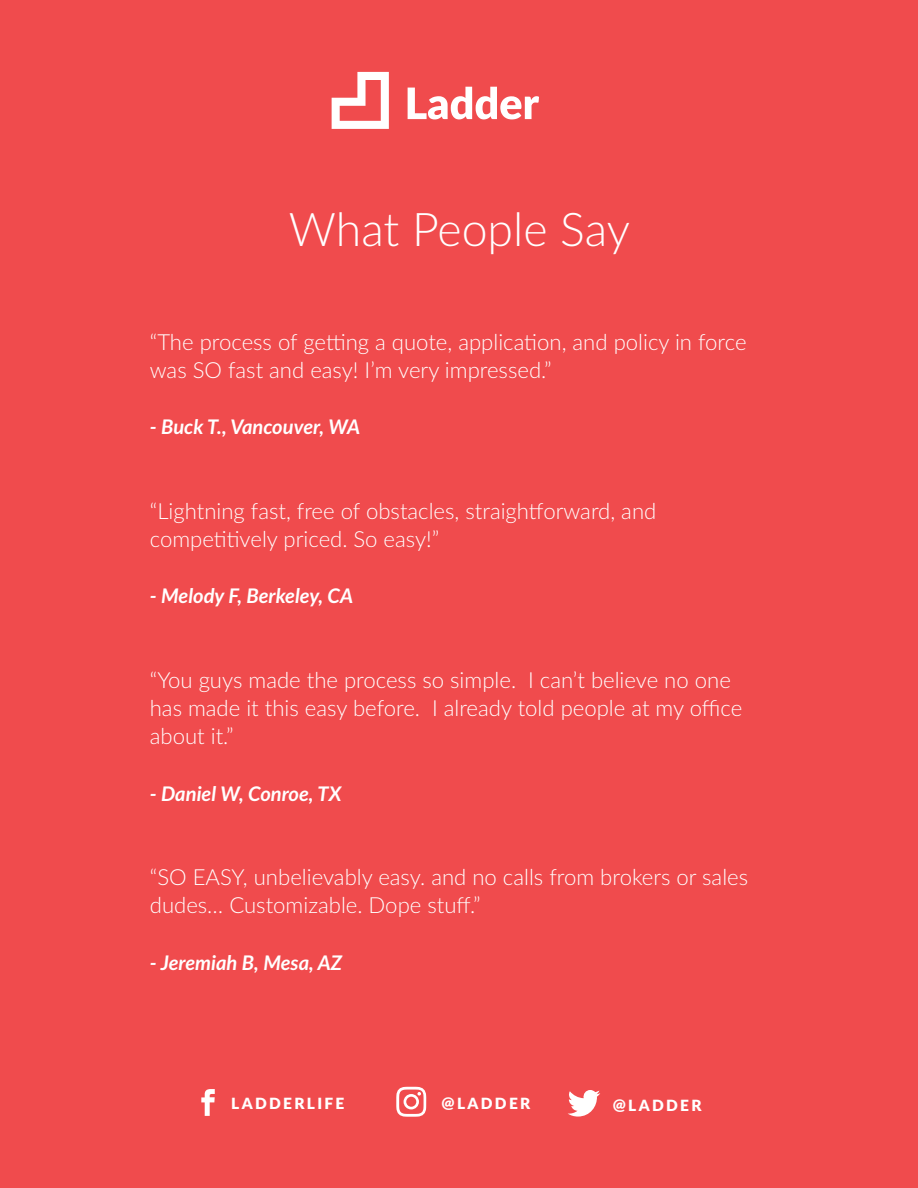
<style>
.page{position:relative;width:918px;height:1188px;background:#f04b4d}
.page>*{position:absolute;margin:0;border:0;box-sizing:border-box;transform-origin:0 0}
.t1{font:300 46.35px "Lato";letter-spacing:-.005em;color:#fff}
.t2{font:300 22.2px/28.2px "Lato";color:#fff}
.t3{font:italic 700 20.1px "Lato";color:#fff}
.t4{font:900 15.45px "Lato";letter-spacing:.15em;color:#fff}
</style>
<div class="page">
<svg style="left:408px;top:87px;width:131px;height:32px"></svg>
<svg style="left:332px;top:72px;width:57px;height:57px"></svg>
<svg style="left:201px;top:1089px;width:14px;height:27px"></svg>
<svg style="left:396px;top:1087px;width:30px;height:30px"></svg>
<svg style="left:568px;top:1090px;width:32px;height:27px"></svg>
<h1 class="t1" style="left:289px;top:197px;width:343px">What People Say</h1>
<p class="t2" style="left:150px;top:327px;width:598px">“The process of getting a quote, application, and policy in force was SO fast and easy! I’m very impressed.”</p>
<p class="t3" style="left:150px;top:412px;width:212px">- Buck T., Vancouver, WA</p>
<p class="t2" style="left:150px;top:496px;width:508px">“Lightning fast, free of obstacles, straightforward, and competitively priced. So easy!”</p>
<p class="t3" style="left:150px;top:581px;width:205px">- Melody F, Berkeley, CA</p>
<p class="t2" style="left:150px;top:665px;width:594px">“You guys made the process so simple. I can’t believe no one has made it this easy before. I already told people at my office about it.”</p>
<p class="t3" style="left:150px;top:779px;width:193px">- Daniel W, Conroe, TX</p>
<p class="t2" style="left:150px;top:862px;width:600px">“SO EASY, unbelievably easy. and no calls from brokers or sales dudes… Customizable. Dope stuff.”</p>
<p class="t3" style="left:150px;top:948px;width:194px">- Jeremiah B, Mesa, AZ</p>
<p class="t4" style="left:231px;top:1091px;width:115px">LADDERLIFE</p>
<p class="t4" style="left:442px;top:1092px;width:90px">@LADDER</p>
<p class="t4" style="left:613px;top:1093px;width:90px">@LADDER</p>
</div>
